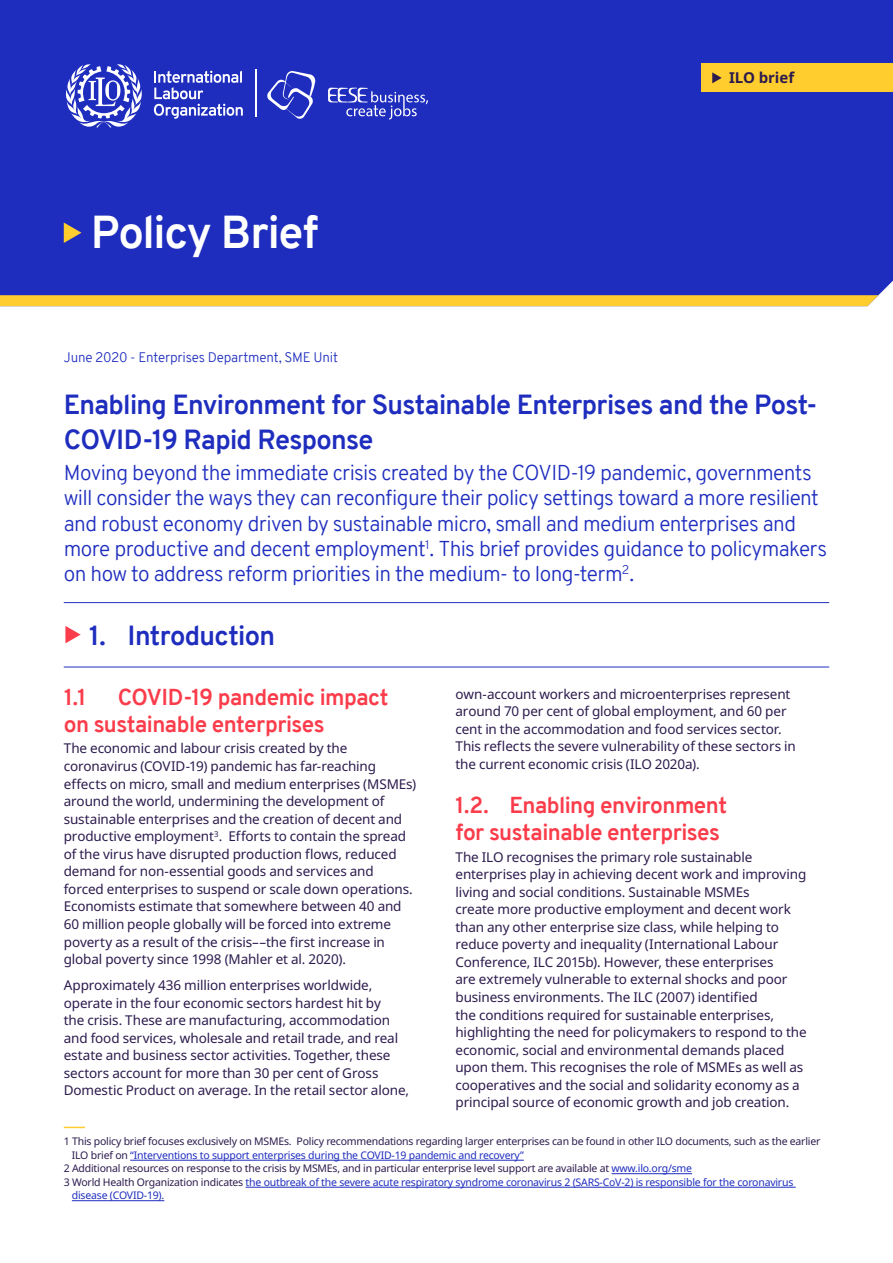
<style>
.page{position:relative;width:893px;height:1263px;background:#fff}
.page>*{position:absolute;margin:0;border:0;box-sizing:border-box;transform-origin:0 0}
.t1{font:700 45px "Overpass";letter-spacing:-.03em;color:#fff}
.t2{font:700 27px/35.1px "Overpass";letter-spacing:-.025em;color:#1e2dbe}
.t3{font:700 22.5px/27px "Overpass";letter-spacing:-.025em;color:#fa3c4b}
.t4{font:300 21px/25.2px "Overpass";letter-spacing:-.03em;color:#1e2dbe}
.t5{font:700 15px "Noto Sans";letter-spacing:-.005em;color:#2c1b4d}
.t6{font:13.5px/17.5px "Noto Sans";letter-spacing:-.01em;color:#2c1b4d}
.t7{font:300 13.5px "Overpass";letter-spacing:-.015em;color:#1e2dbe}
.t8{font:10.5px "Noto Sans";letter-spacing:-.02em;color:#2c1b4d}
.t9{font:10.5px "Noto Sans";letter-spacing:-.02em;color:#1e2dbe}
.s1{color:#2c1b4d}
.s2{color:#1e2dbe}
</style>
<div class="page">
<div style="left:0;top:0;width:893px;height:296px;background:#1e2dbe"></div>
<svg style="left:0;top:295px;width:878px;height:11px;background:#faca30"></svg>
<svg style="left:64px;top:222px;width:17px;height:21px"></svg>
<div style="left:702px;top:64px;width:191px;height:28px;background:#ffcd2d"></div>
<svg style="left:712px;top:72px;width:10px;height:11px"></svg>
<svg style="left:64px;top:1127px;width:21px;height:1px"></svg>
<hr style="left:130px;top:1160px;width:394px;height:1px;background:#1e2dbe">
<hr style="left:611px;top:1173px;width:81px;height:1px;background:#1e2dbe">
<hr style="left:246px;top:1187px;width:550px;height:1px;background:#1e2dbe">
<hr style="left:72px;top:1200px;width:92px;height:1px;background:#1e2dbe">
<hr style="left:64px;top:602px;width:765px;height:1px;background:#1e2dbe">
<hr style="left:64px;top:667px;width:765px;height:1px;background:#1e2dbe">
<svg style="left:154px;top:71px;width:89px;height:48px;background:#5662ce"></svg>
<svg style="left:64px;top:64px;width:80px;height:64px"></svg>
<hr style="left:255px;top:70px;width:2px;height:47px;background:#fff">
<svg style="left:267px;top:71px;width:48px;height:48px;background:#4754ca"></svg>
<svg style="left:328px;top:88px;width:100px;height:31px;background:#4955ca"></svg>
<h1 class="t1" style="left:91px;top:201px;width:229px">Policy Brief</h1>
<p class="t7" style="left:64px;top:347px;width:276px">June 2020 - Enterprises Department, SME Unit</p>
<p class="t5" style="left:729px;top:67px;width:67px">ILO brief</p>
<h2 class="t2" style="left:64px;top:387px;width:755px">Enabling Environment for Sustainable Enterprises and the Post-<br>COVID-19 Rapid Response</h2>
<p class="t4" style="left:64px;top:460px;width:765px">Moving beyond the immediate crisis created by the COVID-19 pandemic, governments will consider the ways they can reconfigure their policy settings toward a more resilient and robust economy driven by sustainable micro, small and medium enterprises and more productive and decent employment<sup>1</sup>. This brief provides guidance to policymakers on how to address reform priorities in the medium- to long-term<sup>2</sup>.</p>
<h2 class="t2" style="left:89px;top:619px;width:187px">1. Introduction</h2>
<p class="t6" style="left:455px;top:685px;width:342px">own-account workers and microenterprises represent around 70 per cent of global employment, and 60 per cent in the accommodation and food services sector.<br>This reflects the severe vulnerability of these sectors in the current economic crisis (ILO 2020a).</p>
<h3 class="t3" style="left:455px;top:791px;width:273px">1.2. Enabling environment for sustainable enterprises</h3>
<p class="t6" style="left:455px;top:848px;width:353px">The ILO recognises the primary role sustainable enterprises play in achieving decent work and improving living and social conditions. Sustainable MSMEs<br>create more productive employment and decent work than any other enterprise size class, while helping to reduce poverty and inequality (International Labour Conference, ILC 2015b). However, these enterprises<br>are extremely vulnerable to external shocks and poor business environments. The ILC (2007) identified<br>the conditions required for sustainable enterprises, highlighting the need for policymakers to respond to the economic, social and environmental demands placed upon them. This recognises the role of MSMEs as well as cooperatives and the social and solidarity economy as a principal source of economic growth and job creation.</p>
<h3 class="t3" style="left:64px;top:683px;width:326px;text-indent:54px">COVID-19 pandemic impact on sustainable enterprises</h3>
<p class="t6" style="left:64px;top:740px;width:354px">The economic and labour crisis created by the coronavirus (COVID-19) pandemic has far-reaching effects on micro, small and medium enterprises (MSMEs) around the world, undermining the development of sustainable enterprises and the creation of decent and productive employment<sup>3</sup>. Efforts to contain the spread of the virus have disrupted production flows, reduced demand for non-essential goods and services and forced enterprises to suspend or scale down operations.<br>Economists estimate that somewhere between 40 and 60 million people globally will be forced into extreme poverty as a result of the crisis––the first increase in global poverty since 1998 (Mahler et al. 2020).</p>
<p class="t6" style="left:64px;top:977px;width:347px">Approximately 436 million enterprises worldwide, operate in the four economic sectors hardest hit by<br>the crisis. These are manufacturing, accommodation and food services, wholesale and retail trade, and real estate and business sector activities. Together, these sectors account for more than 30 per cent of Gross Domestic Product on average. In the retail sector alone,</p>
<p class="t8" style="left:64px;top:1134px;width:758px">1 This policy brief focuses exclusively on MSMEs. Policy recommendations regarding larger enterprises can be found in other ILO documents, such as the earlier</p>
<p class="t9" style="left:72px;top:1147px;width:453px"><span class="s1">ILO brief on</span> “Interventions to support enterprises during the COVID-19 pandemic and recovery”</p>
<p class="t8" style="left:64px;top:1161px;width:630px">2 Additional resources on response to the crisis by MSMEs, and in particular enterprise level support are available at <span class="s2">www.ilo.org/sme</span></p>
<p class="t9" style="left:64px;top:1174px;width:731px"><span class="s1">3 World Health Organization indicates</span> the outbreak of the severe acute respiratory syndrome coronavirus 2 (SARS-CoV-2) is responsible for the coronavirus</p>
<p class="t9" style="left:72px;top:1188px;width:94px">disease (COVID-19).</p>
<h3 class="t3" style="left:64px;top:683px;width:24px">1.1</h3>
</div>
